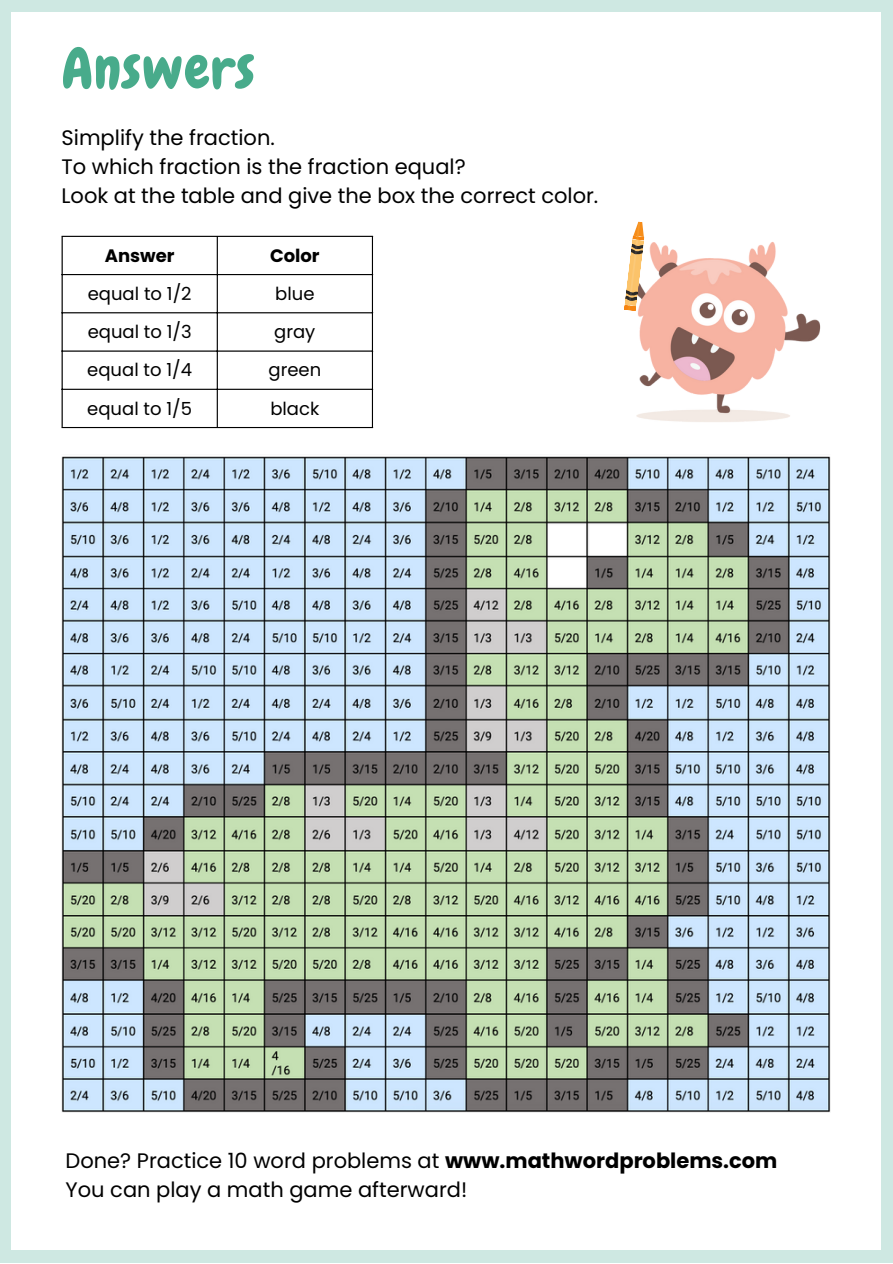
<style>
.page{position:relative;width:893px;height:1264px;background:#fff}
.page>*{position:absolute;margin:0;border:0;box-sizing:border-box;transform-origin:0 0}
.t1{font:57px "Chewy";letter-spacing:.02em;color:#48ab8b}
.t2{font:21px "Poppins";color:#000}
.t3{font:18px "Poppins";color:#000}
.t4{font:700 18px "Poppins";color:#000}
.s1{font-weight:700}
</style>
<div class="page">
<div style="left:0;top:0;width:892px;height:1262px;background:#cee8e2"></div>
<div style="left:11px;top:12px;width:870px;height:1237px;background:#fff"></div>
<hr style="left:62px;top:237px;width:1px;height:190px;background:#000">
<hr style="left:217px;top:237px;width:1px;height:190px;background:#000">
<hr style="left:372px;top:237px;width:1px;height:190px;background:#000">
<hr style="left:62px;top:236px;width:311px;height:1px;background:#000">
<hr style="left:62px;top:274px;width:311px;height:1px;background:#000">
<hr style="left:62px;top:312px;width:311px;height:1px;background:#000">
<hr style="left:62px;top:350px;width:311px;height:1px;background:#000">
<hr style="left:62px;top:389px;width:311px;height:1px;background:#000">
<hr style="left:62px;top:427px;width:311px;height:1px;background:#000">
<img style="left:636px;top:242px;width:195px;height:224px">
<svg style="left:624px;top:221px;width:22px;height:90px"></svg>
<img style="left:62px;top:455px;width:768px;height:657px">
<p class="t1" style="left:62px;top:32px;width:194px">Answers</p>
<p class="t2" style="left:62px;top:123px;width:215px">Simplify the fraction.</p>
<p class="t2" style="left:62px;top:152px;width:405px">To which fraction is the fraction equal?</p>
<p class="t2" style="left:62px;top:181px;width:538px">Look at the table and give the box the correct color.</p>
<p class="t4" style="left:105px;top:243px;width:71px">Answer</p>
<p class="t4" style="left:270px;top:243px;width:51px">Color</p>
<p class="t3" style="left:88px;top:281px;width:105px">equal to 1/2</p>
<p class="t3" style="left:275px;top:281px;width:41px">blue</p>
<p class="t3" style="left:88px;top:319px;width:105px">equal to 1/3</p>
<p class="t3" style="left:274px;top:319px;width:43px">gray</p>
<p class="t3" style="left:87px;top:357px;width:106px">equal to 1/4</p>
<p class="t3" style="left:268px;top:357px;width:54px">green</p>
<p class="t3" style="left:87px;top:395px;width:106px">equal to 1/5</p>
<p class="t3" style="left:270px;top:395px;width:50px">black</p>
<p class="t2" style="left:66px;top:1145px;width:713px">Done? Practice 10 word problems at <span class="s1">www.mathwordproblems.com</span></p>
<p class="t2" style="left:66px;top:1174px;width:403px">You can play a math game afterward!</p>
</div>
